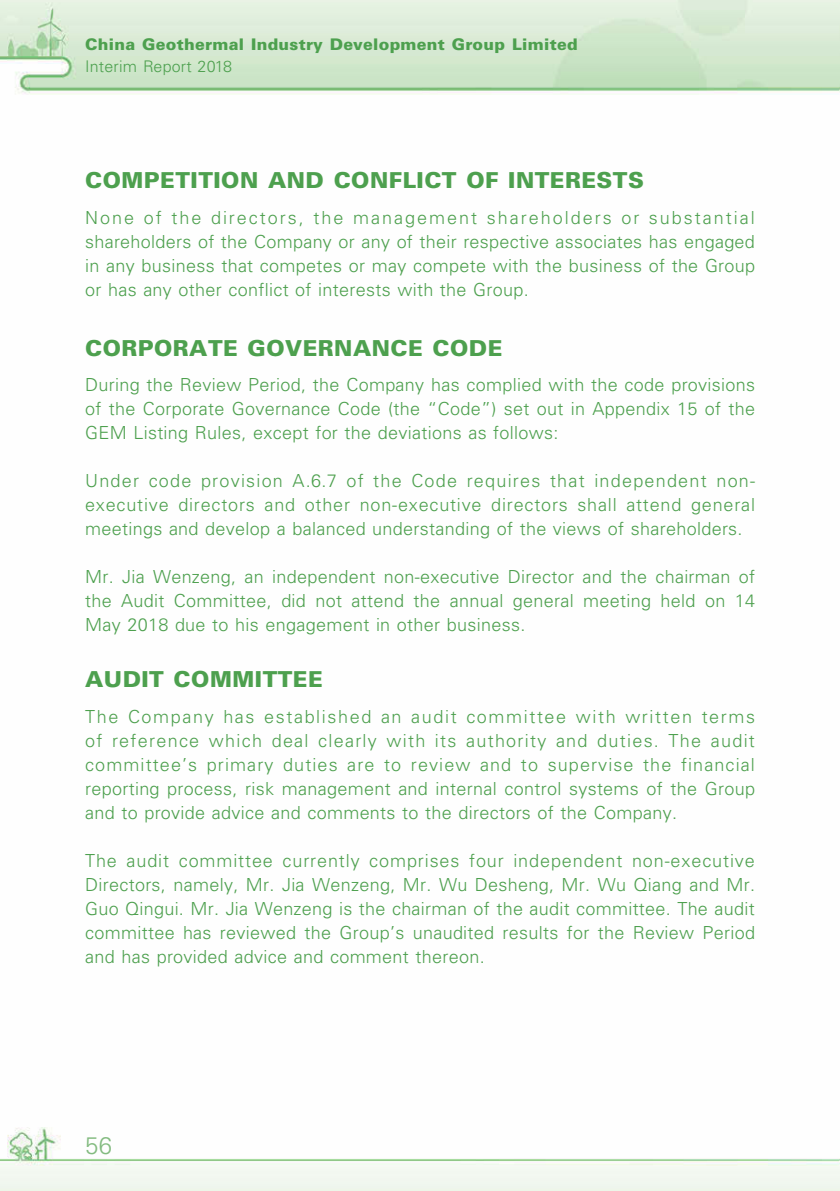
<style>
.page{position:relative;width:840px;height:1191px;background:#fff}
.page>*{position:absolute;margin:0;border:0;box-sizing:border-box;transform-origin:0 0}
.t1{font:300 24px "Univers LT Std";color:#83bb80}
.t2{font:900 22px "Univers LT Std";letter-spacing:.02em;color:#4da04e}
.t3{font:300 18px/24px "Univers LT Std";letter-spacing:.015em;color:#4da04e;text-align:justify}
.t4{font:900 16px "Univers LT Std";letter-spacing:.015em;color:#4da04e}
.t5{font:300 16px "Univers LT Std";letter-spacing:.015em;color:#4da04e}
</style>
<div class="page">
<img style="left:0;top:0;width:840px;height:95px">
<img style="left:0;top:1127px;width:840px;height:64px">
<p class="t4" style="left:85px;top:35px;width:494px">China Geothermal Industry Development Group Limited</p>
<p class="t5" style="left:85px;top:57px;width:148px">Interim Report 2018</p>
<p class="t2" style="left:85px;top:167px;width:560px">COMPETITION AND CONFLICT OF INTERESTS</p>
<p class="t3" style="left:85px;top:205px;width:671px">None of the directors, the management shareholders or substantial shareholders of the Company or any of their respective associates has engaged in any business that competes or may compete with the business of the Group or has any other conflict of interests with the Group.</p>
<p class="t2" style="left:85px;top:334px;width:418px">CORPORATE GOVERNANCE CODE</p>
<p class="t3" style="left:85px;top:373px;width:671px">During the Review Period, the Company has complied with the code provisions of the Corporate Governance Code (the “Code”) set out in Appendix 15 of the GEM Listing Rules, except for the deviations as follows:</p>
<p class="t3" style="left:85px;top:469px;width:671px">Under code provision A.6.7 of the Code requires that independent non&shy;executive directors and other non-executive directors shall attend general meetings and develop a balanced understanding of the views of shareholders.</p>
<p class="t3" style="left:85px;top:565px;width:671px">Mr. Jia Wenzeng, an independent non-executive Director and the chairman of the Audit Committee, did not attend the annual general meeting held on 14<br>May 2018 due to his engagement in other business.</p>
<p class="t2" style="left:85px;top:665px;width:239px">AUDIT COMMITTEE</p>
<p class="t3" style="left:85px;top:704px;width:671px">The Company has established an audit committee with written terms of reference which deal clearly with its authority and duties. The audit committee’s primary duties are to review and to supervise the financial reporting process, risk management and internal control systems of the Group and to provide advice and comments to the directors of the Company.</p>
<p class="t3" style="left:85px;top:848px;width:671px">The audit committee currently comprises four independent non-executive Directors, namely, Mr. Jia Wenzeng, Mr. Wu Desheng, Mr. Wu Qiang and Mr.<br>Guo Qingui. Mr. Jia Wenzeng is the chairman of the audit committee. The audit committee has reviewed the Group’s unaudited results for the Review Period and has provided advice and comment thereon.</p>
<h1 class="t1" style="left:85px;top:1131px;width:29px">56</h1>
</div>
